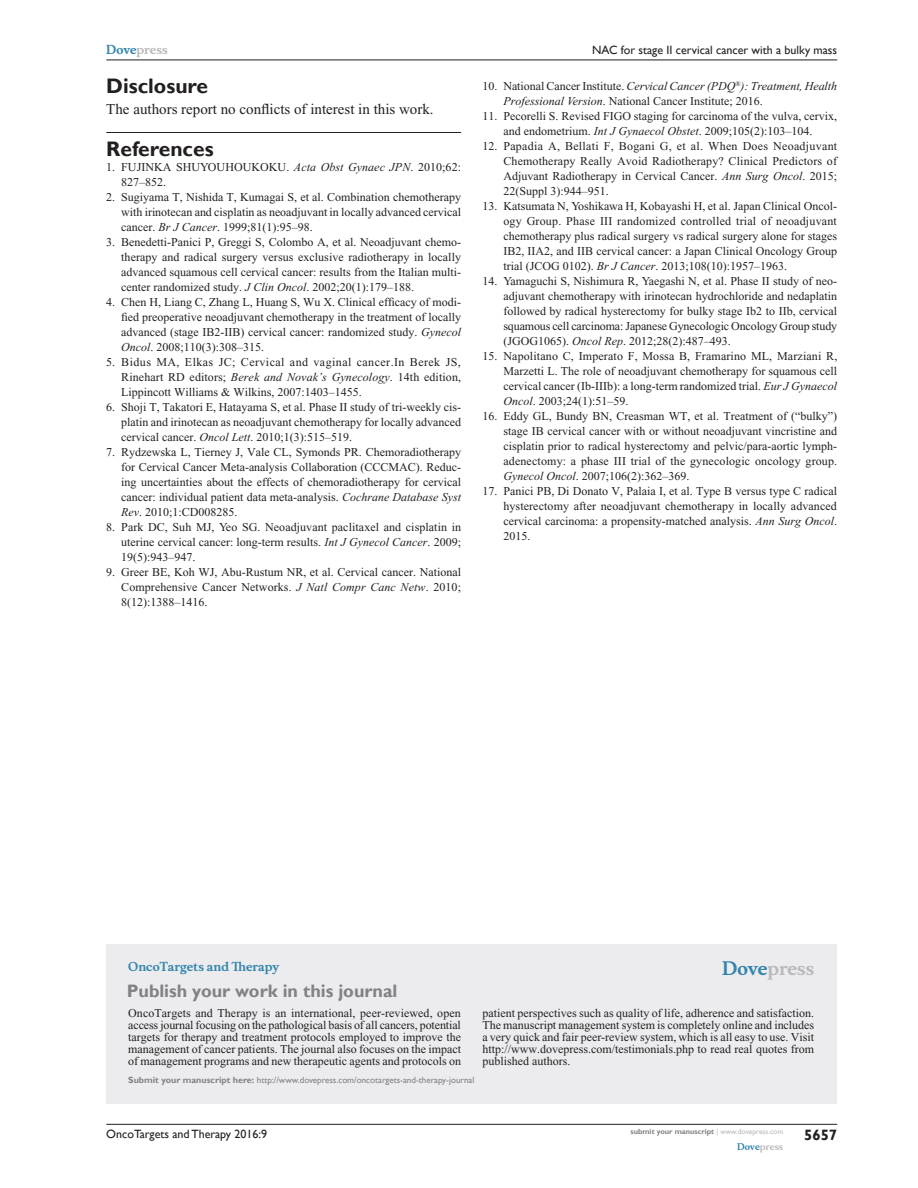
<style>
.page{position:relative;width:918px;height:1188px;background:#fff}
.page>*{position:absolute;margin:0;border:0;box-sizing:border-box;transform-origin:0 0}
.RefH{font:700 21px "Gill Sans";color:#231f20}
.PromBx-H1{font:700 18px "Gill Sans";color:#808285}
.PromBx-Brand{font:700 18px "Musee";color:#b8b9bc}
.TxF{font:15px "Times New Roman";color:#231f20}
.t1{font:700 15px "Gill Sans";color:#231f20}
.RefNL2{font:12px/15px "Times New Roman";color:#231f20;text-align:justify}
.RefNL1{font:12px/15px "Times New Roman";color:#231f20;text-align:justify}
.PromBx-Tx{font:12px/12px "Times New Roman";color:#231f20;text-align:justify}
.t2{font:12px "Gill Sans";color:#231f20}
.PromBx-JrnlName{font:700 12px "Musee";color:#3485ae}
.t3{font:700 12px "Musee";color:#b8b9bc}
.PromBx-SubmitMssWebA{font:9px "Gill Sans";color:#808285}
.t4{font:700 9px "Musee";color:#b8b9bc}
.t5{font:700 7.5px "Gill Sans";color:#808285}
.s1{color:#3485ae}
.s2{font-style:italic}
.s3{font-weight:700}
.s4{font-weight:400;color:#b8b9bc}
</style>
<div class="page">
<div style="left:106px;top:944px;width:731px;height:159px;background:#ececee"></div>
<hr style="left:106px;top:1124px;width:731px;height:1px;background:#231f20">
<hr style="left:106px;top:60px;width:731px;height:1px;background:#231f20">
<hr style="left:106px;top:132px;width:355px;height:1px;background:#231f20">
<p class="t3" style="left:106px;top:43px;width:63px"><span class="s1">Dove</span>press</p>
<h1 class="RefH" style="left:106px;top:73px;width:103px">Disclosure</h1>
<p class="TxF" style="left:106px;top:100px;width:329px">The authors report no conflicts of interest in this work.</p>
<p class="RefH" style="left:106px;top:136px;width:109px">References</p>
<p class="RefNL1" style="left:121px;top:159px;width:341px;text-indent:-15px">1. FUJINKA SHUYOUHOUKOKU. <span class="s2">Acta Obst Gynaec JPN</span>. 2010;62:<br>827–852.</p>
<p class="RefNL1" style="left:121px;top:189px;width:341px;text-indent:-15px">2. Sugiyama T, Nishida T, Kumagai S, et al. Combination chemotherapy with irinotecan and cisplatin as neoadjuvant in locally advanced cervical cancer. <span class="s2">Br J Cancer</span>. 1999;81(1):95–98.</p>
<p class="RefNL1" style="left:121px;top:234px;width:341px;text-indent:-15px">3. Benedetti-Panici P, Greggi S, Colombo A, et al. Neoadjuvant chemo&shy;therapy and radical surgery versus exclusive radiotherapy in locally advanced squamous cell cervical cancer: results from the Italian multi&shy;center randomized study. <span class="s2">J Clin Oncol</span>. 2002;20(1):179–188.</p>
<p class="RefNL1" style="left:121px;top:294px;width:341px;text-indent:-15px">4. Chen H, Liang C, Zhang L, Huang S, Wu X. Clinical efficacy of modi&shy;fied preoperative neoadjuvant chemotherapy in the treatment of locally advanced (stage IB2-IIB) cervical cancer: randomized study. <span class="s2">Gynecol Oncol</span>. 2008;110(3):308–315.</p>
<p class="RefNL1" style="left:121px;top:354px;width:341px;text-indent:-15px">5. Bidus MA, Elkas JC; Cervical and vaginal cancer.In Berek JS, Rinehart RD editors; <span class="s2">Berek and Novak’s Gynecology</span>. 14th edition, Lippincott Williams &amp; Wilkins, 2007:1403–1455.</p>
<p class="RefNL1" style="left:121px;top:399px;width:341px;text-indent:-15px">6. Shoji T, Takatori E, Hatayama S, et al. Phase II study of tri-weekly cis&shy;platin and irinotecan as neoadjuvant chemotherapy for locally advanced cervical cancer. <span class="s2">Oncol Lett</span>. 2010;1(3):515–519.</p>
<p class="RefNL1" style="left:121px;top:444px;width:341px;text-indent:-15px">7. Rydzewska L, Tierney J, Vale CL, Symonds PR. Chemoradiotherapy for Cervical Cancer Meta-analysis Collaboration (CCCMAC). Reduc&shy;ing uncertainties about the effects of chemoradiotherapy for cervical cancer: individual patient data meta-analysis. <span class="s2">Cochrane Database Syst Rev</span>. 2010;1:CD008285.</p>
<p class="RefNL1" style="left:121px;top:519px;width:341px;text-indent:-15px">8. Park DC, Suh MJ, Yeo SG. Neoadjuvant paclitaxel and cisplatin in uterine cervical cancer: long-term results. <span class="s2">Int J Gynecol Cancer</span>. 2009; 19(5):943–947.</p>
<p class="RefNL1" style="left:121px;top:564px;width:341px;text-indent:-15px">9. Greer BE, Koh WJ, Abu-Rustum NR, et al. Cervical cancer. National Comprehensive Cancer Networks. <span class="s2">J Natl Compr Canc Netw</span>. 2010; 8(12):1388–1416.</p>
<p class="t2" style="left:592px;top:43px;width:9px">NAC</p>
<p class="t2" style="left:621px;top:43px;width:218px">for stage II cervical cancer with a bulky mass</p>
<p class="RefNL2" style="left:503px;top:79px;width:335px;text-indent:-21px">10. National Cancer Institute. <span class="s2">Cervical Cancer (PDQ</span><sup>®</sup><span class="s2">): Treatment, Health<br>Professional Version</span>. National Cancer Institute; 2016.</p>
<p class="RefNL2" style="left:482px;top:109px;width:356px;text-align:center">11. Pecorelli S. Revised FIGO staging for carcinoma of the vulva, cervix, and endometrium. <span class="s2">Int J Gynaecol Obstet</span>. 2009;105(2):103–104.</p>
<p class="RefNL2" style="left:503px;top:139px;width:335px;text-indent:-21px">12. Papadia A, Bellati F, Bogani G, et al. When Does Neoadjuvant Chemotherapy Really Avoid Radiotherapy? Clinical Predictors of Adjuvant Radiotherapy in Cervical Cancer. <span class="s2">Ann Surg Oncol</span>. 2015; 22(Suppl 3):944–951.</p>
<p class="RefNL2" style="left:503px;top:199px;width:335px;text-indent:-21px">13. Katsumata N, Yoshikawa H, Kobayashi H, et al. Japan Clinical Oncol&shy;ogy Group. Phase III randomized controlled trial of neoadjuvant chemotherapy plus radical surgery vs radical surgery alone for stages IB2, IIA2, and IIB cervical cancer: a Japan Clinical Oncology Group trial (JCOG 0102). <span class="s2">Br J Cancer</span>. 2013;108(10):1957–1963.</p>
<p class="RefNL2" style="left:503px;top:274px;width:335px;text-indent:-21px">14. Yamaguchi S, Nishimura R, Yaegashi N, et al. Phase II study of neo&shy;adjuvant chemotherapy with irinotecan hydrochloride and nedaplatin followed by radical hysterectomy for bulky stage Ib2 to IIb, cervical squamous cell carcinoma: Japanese Gynecologic Oncology Group study (JGOG1065). <span class="s2">Oncol Rep</span>. 2012;28(2):487–493.</p>
<p class="RefNL2" style="left:503px;top:349px;width:335px;text-indent:-21px">15. Napolitano C, Imperato F, Mossa B, Framarino ML, Marziani R, Marzetti L. The role of neoadjuvant chemotherapy for squamous cell cervical cancer (Ib-IIIb): a long-term randomized trial. <span class="s2">Eur J Gynaecol Oncol</span>. 2003;24(1):51–59.</p>
<p class="RefNL2" style="left:503px;top:409px;width:335px;text-indent:-21px">16. Eddy GL, Bundy BN, Creasman WT, et al. Treatment of (“bulky”) stage IB cervical cancer with or without neoadjuvant vincristine and cisplatin prior to radical hysterectomy and pelvic/para-aortic lymph&shy;adenectomy: a phase III trial of the gynecologic oncology group.<br><span class="s2">Gynecol Oncol</span>. 2007;106(2):362–369.</p>
<p class="RefNL2" style="left:503px;top:484px;width:335px;text-indent:-21px">17. Panici PB, Di Donato V, Palaia I, et al. Type B versus type C radical hysterectomy after neoadjuvant chemotherapy in locally advanced cervical carcinoma: a propensity-matched analysis. <span class="s2">Ann Surg Oncol</span>.<br>2015.</p>
<p class="PromBx-JrnlName" style="left:128px;top:959px;width:152px">OncoTargets and Therapy</p>
<p class="PromBx-H1" style="left:127px;top:980px;width:272px">Publish your work in this journal</p>
<p class="PromBx-Brand" style="left:722px;top:958px;width:94px"><span class="s1">Dove</span>press</p>
<p class="PromBx-Tx" style="left:128px;top:1007px;width:334px">OncoTargets and Therapy is an international, peer-reviewed, open access journal focusing on the pathological basis of all cancers, potential targets for therapy and treatment protocols employed to improve the management of cancer patients. The journal also focuses on the impact of management programs and new therapeutic agents and protocols on</p>
<p class="PromBx-Tx" style="left:482px;top:1007px;width:333px">patient perspectives such as quality of life, adherence and satisfaction.<br>The manuscript management system is completely online and includes a very quick and fair peer-review system, which is all easy to use. Visit http://www.dovepress.com/testimonials.php to read real quotes from published authors.</p>
<p class="PromBx-SubmitMssWebA" style="left:128px;top:1075px;width:348px"><span class="s3">Submit your manuscript here:</span> http://www.dovepress.com/oncotargets-and-therapy-journal</p>
<p class="t2" style="left:106px;top:1127px;width:162px">OncoTargets and Therapy 2016:9</p>
<p class="t5" style="left:631px;top:1127px;width:154px">submit your manuscript <span class="s4">| www.dovepress.com</span></p>
<p class="t4" style="left:737px;top:1141px;width:48px"><span class="s1">Dove</span>press</p>
<p class="t1" style="left:804px;top:1126px;width:35px">5657</p>
</div>
